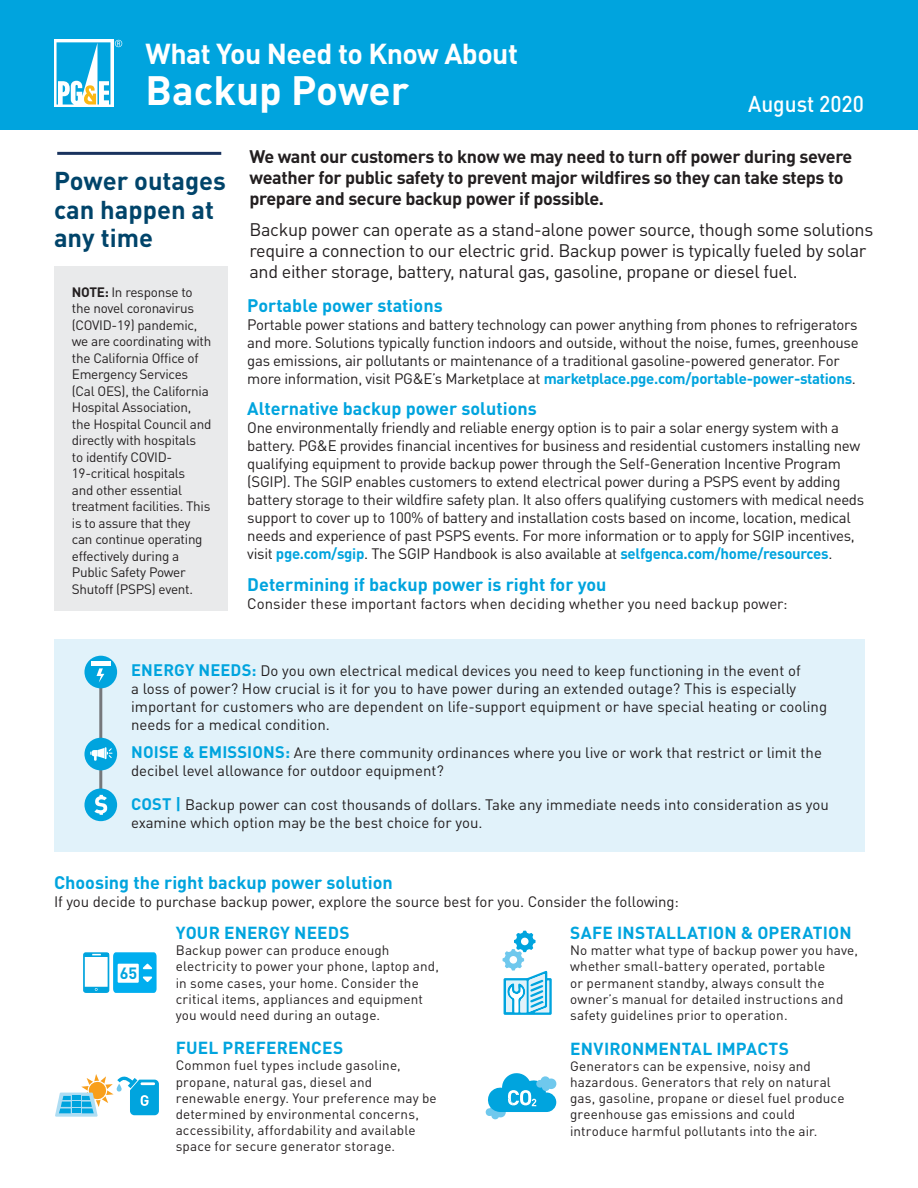
<style>
.page{position:relative;width:918px;height:1188px;background:#fff}
.page>*{position:absolute;margin:0;border:0;box-sizing:border-box;transform-origin:0 0}
.t1{font:700 40.5px "DINOT";color:#fff}
.t2{font:700 28.5px "DINOT";letter-spacing:-.02em;color:#fff}
.Body_Copy{font:700 25.5px/28.5px "DINOT";color:#00446a}
.Header_Date{font:500 22.65px "DINOT";color:#fff;scale:.93 1}
.Body_Copy-2{font:18px/21px "DINOT";letter-spacing:-.02em;color:#231f20}
.Body_Copy-3{font:700 18px/21px "DINOT";letter-spacing:-.02em;color:#231f20}
.Body_Copy-4{font:700 18px "DINOT";color:#00a4de}
.Body_Copy-5{font:700 17.25px "DINOT";letter-spacing:.01em;color:#00a4de}
.Body_Copy-6{font:700 16.05px "DINOT";color:#00a4de}
.Body_Copy-7{font:15px/18px "DINOT";letter-spacing:-.02em;color:#231f20}
.Body_Copy-8{font:15px/18px "DINOT";color:#231f20}
.Body_Copy-9{font:13.5px/16.2px "DINOT";letter-spacing:.01em;color:#231f20}
.Body_Copy-10{font:13.5px/16.5px "DINOT";letter-spacing:-.02em;color:#231f20}
.s1{font-weight:700;color:#00a4de}
.s2{font-weight:700}
.s3{font-weight:700;font-size:16.5px;color:#00a4de}
</style>
<div class="page">
<div style="left:54px;top:266px;width:174px;height:345px;background:#e9eaeb"></div>
<div style="left:0;top:0;width:918px;height:130px;background:#00a4de"></div>
<svg style="left:54px;top:40px;width:59px;height:67px"></svg>
<svg style="left:57px;top:40px;width:65px;height:65px"></svg>
<div style="left:54px;top:639px;width:810px;height:213px;background:#e1f2fa"></div>
<hr style="left:99px;top:672px;width:3px;height:141px;background:#76787b">
<div style="left:84px;top:656px;width:33px;height:32px;background:#00a4de;border-radius:50%"></div>
<svg style="left:91px;top:661px;width:19px;height:21px"></svg>
<div style="left:84px;top:738px;width:33px;height:32px;background:#00a4de;border-radius:50%"></div>
<svg style="left:90px;top:747px;width:22px;height:14px"></svg>
<div style="left:84px;top:789px;width:33px;height:32px;background:#00a4de;border-radius:50%"></div>
<svg style="left:94px;top:795px;width:14px;height:20px"></svg>
<hr style="left:57px;top:152px;width:164px;height:3px;background:#19335e">
<svg style="left:55px;top:1074px;width:104px;height:43px"></svg>
<div style="left:72px;top:1108px;width:8px;height:5px;background:#00a4de"></div>
<svg style="left:503px;top:931px;width:49px;height:84px"></svg>
<svg style="left:485px;top:1073px;width:72px;height:47px"></svg>
<svg style="left:83px;top:952px;width:74px;height:41px"></svg>
<p class="t2" style="left:146px;top:35px;width:374px">What You Need to Know About</p>
<p class="t1" style="left:146px;top:63px;width:265px">Backup Power</p>
<p class="Body_Copy-3" style="left:249px;top:145px;width:605px">We want our customers to know we may need to turn off power during severe weather for public safety to prevent major wildfires so they can take steps to prepare and secure backup power if possible.</p>
<p class="Body_Copy-2" style="left:249px;top:219px;width:625px">Backup power can operate as a stand-alone power source, though some solutions require a connection to our electric grid. Backup power is typically fueled by solar and either storage, battery, natural gas, gasoline, propane or diesel fuel.</p>
<p class="Body_Copy-4" style="left:247px;top:293px;width:197px">Portable power stations</p>
<p class="Body_Copy-7" style="left:247px;top:315px;width:613px">Portable power stations and battery technology can power anything from phones to refrigerators and more. Solutions typically function indoors and outside, without the noise, fumes, greenhouse gas emissions, air pollutants or maintenance of a traditional gasoline-powered generator. For more information, visit PG&amp;E’s Marketplace at <span class="s1">marketplace.pge.com/portable-power-stations</span>.</p>
<p class="Body_Copy-4" style="left:247px;top:397px;width:291px">Alternative backup power solutions</p>
<p class="Body_Copy-7" style="left:247px;top:419px;width:618px">One environmentally friendly and reliable energy option is to pair a solar energy system with a battery. PG&amp;E provides financial incentives for business and residential customers installing new qualifying equipment to provide backup power through the Self-Generation Incentive Program (SGIP). The SGIP enables customers to extend electrical power during a PSPS event by adding battery storage to their wildfire safety plan. It also offers qualifying customers with medical needs support to cover up to 100% of battery and installation costs based on income, location, medical needs and experience of past PSPS events. For more information or to apply for SGIP incentives, visit <span class="s1">pge.com/sgip</span>. The SGIP Handbook is also available at <span class="s1">selfgenca.com/home/resources</span>.</p>
<p class="Body_Copy-4" style="left:247px;top:572px;width:361px">Determining if backup power is right for you</p>
<p class="Body_Copy-8" style="left:247px;top:594px;width:542px">Consider these important factors when deciding whether you need backup power:</p>
<p class="Header_Date" style="left:748px;top:89px;width:126px">August 2020</p>
<p class="Body_Copy" style="left:54px;top:166px;width:174px">Power outages can happen at any time</p>
<p class="Body_Copy-10" style="left:72px;top:283px;width:141px"><span class="s2">NOTE:</span> In response to the novel coronavirus (COVID-19) pandemic, we are coordinating with the California Office of<br>Emergency Services (Cal OES), the California<br>Hospital Association, the Hospital Council and directly with hospitals<br>to identify COVID-<br>19-critical hospitals<br>and other essential treatment facilities. This is to assure that they can continue operating effectively during a<br>Public Safety Power<br>Shutoff (PSPS) event.</p>
<p class="Body_Copy-8" style="left:131px;top:662px;width:698px"><span class="s3">ENERGY NEEDS:</span> Do you own electrical medical devices you need to keep functioning in the event of<br>a loss of power? How crucial is it for you to have power during an extended outage? This is especially important for customers who are dependent on life-support equipment or have special heating or cooling needs for a medical condition.</p>
<p class="Body_Copy-8" style="left:131px;top:744px;width:692px"><span class="s3">NOISE &amp; EMISSIONS:</span> Are there community ordinances where you live or work that restrict or limit the decibel level allowance for outdoor equipment?</p>
<p class="Body_Copy-8" style="left:131px;top:795px;width:699px"><span class="s3">COST |</span> Backup power can cost thousands of dollars. Take any immediate needs into consideration as you examine which option may be the best choice for you.</p>
<p class="Body_Copy-4" style="left:54px;top:871px;width:340px">Choosing the right backup power solution</p>
<p class="Body_Copy-7" style="left:54px;top:893px;width:627px">If you decide to purchase backup power, explore the source best for you. Consider the following:</p>
<p class="Body_Copy-6" style="left:120px;top:963px;width:19px">65</p>
<p class="Body_Copy-5" style="left:176px;top:921px;width:175px">YOUR ENERGY NEEDS</p>
<p class="Body_Copy-9" style="left:176px;top:942px;width:265px">Backup power can produce enough electricity to power your phone, laptop and, in some cases, your home. Consider the critical items, appliances and equipment you would need during an outage.</p>
<p class="Body_Copy-5" style="left:176px;top:1037px;width:169px">FUEL PREFERENCES</p>
<p class="Body_Copy-9" style="left:176px;top:1057px;width:263px">Common fuel types include gasoline, propane, natural gas, diesel and renewable energy. Your preference may be determined by environmental concerns, accessibility, affordability and available space for secure generator storage.</p>
<p class="Body_Copy-5" style="left:570px;top:921px;width:283px">SAFE INSTALLATION &amp; OPERATION</p>
<p class="Body_Copy-9" style="left:570px;top:942px;width:289px">No matter what type of backup power you have, whether small-battery operated, portable<br>or permanent standby, always consult the owner’s manual for detailed instructions and safety guidelines prior to operation.</p>
<p class="Body_Copy-5" style="left:570px;top:1037px;width:220px">ENVIRONMENTAL IMPACTS</p>
<p class="Body_Copy-9" style="left:570px;top:1058px;width:276px">Generators can be expensive, noisy and hazardous. Generators that rely on natural gas, gasoline, propane or diesel fuel produce greenhouse gas emissions and could introduce harmful pollutants into the air.</p>
</div>
